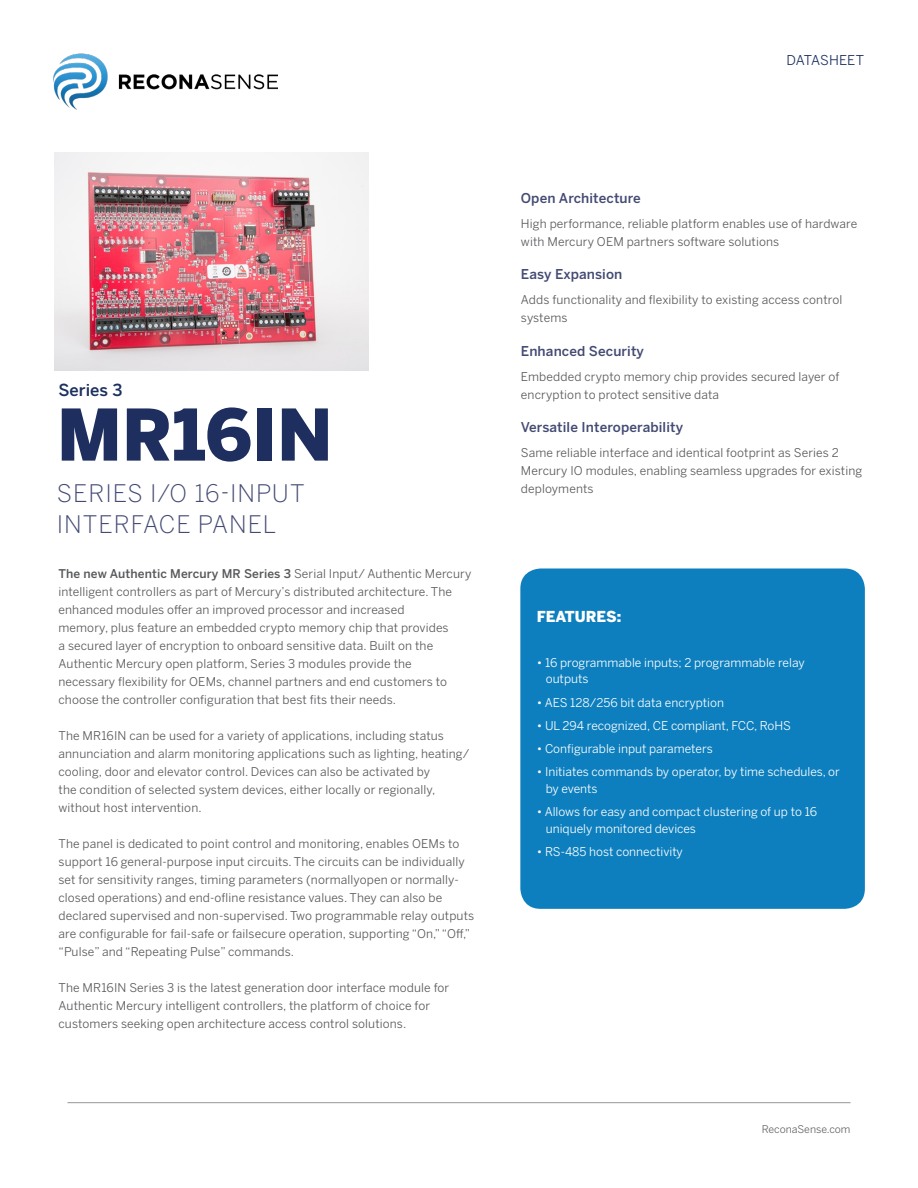
<style>
.page{position:relative;width:918px;height:1188px;background:#fff}
.page>*{position:absolute;margin:0;border:0;box-sizing:border-box;transform-origin:0 0}
.Headline___H1{font:900 70.5px "Benton Sans";color:#1e2f5f}
.Headline_Part_2{font:300 24px "Benton Sans";letter-spacing:.04em;color:#434a73}
.Main__Subhead{font:500 16.5px "Benton Sans";color:#1c305f}
.List_Titles{font:900 15px "Benton Sans";color:#fff}
.List_Content{font:500 13.5px "Benton Sans";letter-spacing:.01em;color:#434a73}
.List_Titles-2{font:500 13.5px "Benton Sans";letter-spacing:.01em;color:#434a73}
.t1{font:13.5px "Benton Sans";color:#1c305f}
.List_Content-2{font:12px/18px "Benton Sans";letter-spacing:.01em;color:#57585a}
.List_Content-3{font:12px/16.5px "Benton Sans";color:#fff}
.t2{font:10.5px "Benton Sans";color:#636366}
.s1{font-weight:500}
</style>
<div class="page">
<img style="left:55px;top:152px;width:313px;height:219px">
<img style="left:53px;top:53px;width:225px;height:57px">
<hr style="left:68px;top:1102px;width:782px;height:1px;background:#939598">
<div style="left:520px;top:568px;width:345px;height:341px;background:#0d7fbe;border-radius:20px"></div>
<p class="t1" style="left:786px;top:52px;width:79px">DATASHEET</p>
<p class="Main__Subhead" style="left:58px;top:380px;width:65px">Series 3</p>
<p class="Headline___H1" style="left:57px;top:390px;width:277px">MR16IN</p>
<p class="Headline_Part_2" style="left:57px;top:479px;width:249px">SERIES I/O 16-INPUT</p>
<p class="Headline_Part_2" style="left:57px;top:510px;width:221px">INTERFACE PANEL</p>
<p class="List_Content-2" style="left:58px;top:565px;width:414px"><span class="s1">The new Authentic Mercury MR Series 3</span> Serial Input/ Authentic Mercury intelligent controllers as part of Mercury’s distributed architecture. The enhanced modules offer an improved processor and increased</p>
<p class="List_Content-2" style="left:58px;top:619px;width:392px">memory, plus feature an embedded crypto memory chip that provides a secured layer of encryption to onboard sensitive data. Built on the<br>Authentic Mercury open platform, Series 3 modules provide the</p>
<p class="List_Content-2" style="left:58px;top:673px;width:390px">necessary flexibility for OEMs, channel partners and end customers to choose the controller configuration that best fits their needs.</p>
<p class="List_Content-2" style="left:58px;top:727px;width:412px">The MR16IN can be used for a variety of applications, including status annunciation and alarm monitoring applications such as lighting, heating/ cooling, door and elevator control. Devices can also be activated by</p>
<p class="List_Content-2" style="left:58px;top:781px;width:378px">the condition of selected system devices, either locally or regionally, without host intervention.</p>
<p class="List_Content-2" style="left:58px;top:835px;width:417px">The panel is dedicated to point control and monitoring, enables OEMs to support 16 general-purpose input circuits. The circuits can be individually set for sensitivity ranges, timing parameters (normallyopen or normally&shy;closed operations) and end-ofline resistance values. They can also be declared supervised and non-supervised. Two programmable relay outputs are configurable for fail-safe or failsecure operation, supporting “On,” “Off,” “Pulse” and “Repeating Pulse” commands.</p>
<p class="List_Content-2" style="left:58px;top:979px;width:392px">The MR16IN Series 3 is the latest generation door interface module for<br>Authentic Mercury intelligent controllers, the platform of choice for customers seeking open architecture access control solutions.</p>
<p class="List_Titles-2" style="left:521px;top:190px;width:121px">Open Architecture</p>
<p class="List_Content-2" style="left:521px;top:214px;width:338px">High performance, reliable platform enables use of hardware with Mercury OEM partners software solutions</p>
<p class="List_Content" style="left:521px;top:266px;width:103px">Easy Expansion</p>
<p class="List_Content-2" style="left:521px;top:291px;width:323px">Adds functionality and flexibility to existing access control systems</p>
<p class="List_Content" style="left:521px;top:343px;width:125px">Enhanced Security</p>
<p class="List_Content-2" style="left:521px;top:367px;width:320px">Embedded crypto memory chip provides secured layer of encryption to protect sensitive data</p>
<p class="List_Content" style="left:521px;top:419px;width:164px">Versatile Interoperability</p>
<p class="List_Content-2" style="left:521px;top:444px;width:343px">Same reliable interface and identical footprint as Series 2<br>Mercury IO modules, enabling seamless upgrades for existing deployments</p>
<p class="List_Titles" style="left:537px;top:607px;width:86px">FEATURES:</p>
<p class="List_Content-3" style="left:546px;top:654px;width:261px;text-indent:-9px">• 16 programmable inputs; 2 programmable relay outputs</p>
<p class="List_Content-3" style="left:537px;top:694px;width:189px">• AES 128/256 bit data encryption</p>
<p class="List_Content-3" style="left:537px;top:717px;width:256px">• UL 294 recognized, CE compliant, FCC, RoHS</p>
<p class="List_Content-3" style="left:537px;top:740px;width:178px">• Configurable input parameters</p>
<p class="List_Content-3" style="left:546px;top:764px;width:296px;text-indent:-9px">• Initiates commands by operator, by time schedules, or by events</p>
<p class="List_Content-3" style="left:546px;top:803px;width:273px;text-indent:-9px">• Allows for easy and compact clustering of up to 16 uniquely monitored devices</p>
<p class="List_Content-3" style="left:537px;top:843px;width:148px">• RS-485 host connectivity</p>
<p class="t2" style="left:762px;top:1123px;width:90px">ReconaSense.com</p>
</div>
